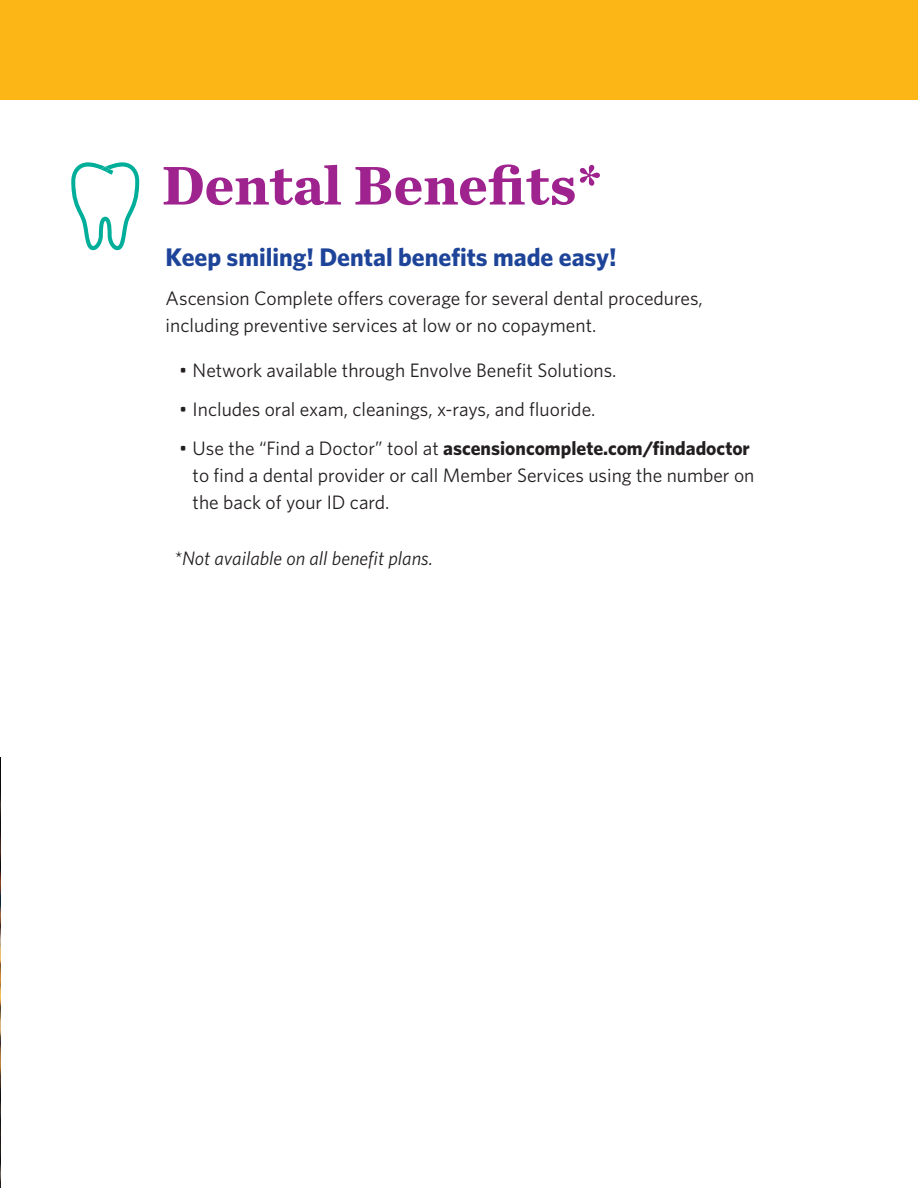
<style>
.page{position:relative;width:918px;height:1188px;background:#fff}
.page>*{position:absolute;margin:0;border:0;box-sizing:border-box;transform-origin:0 0}
.t1{font:700 57px "Chronicle Text G1";color:#9f238e}
.t2{font:700 25.5px "Whitney";color:#1e4499}
.t3{font:19.5px/27px "Whitney";color:#231f20}
.t4{font:italic 19.5px "Whitney";color:#231f20}
.s1{font-weight:700}
</style>
<div class="page">
<svg style="left:71px;top:162px;width:68px;height:88px"></svg>
<img style="left:0;top:757px;width:1px;height:431px">
<div style="left:0;top:0;width:918px;height:100px;background:#fcb615"></div>
<h2 class="t1" style="left:162px;top:139px;width:441px">Dental Benefits*</h2>
<h3 class="t2" style="left:166px;top:240px;width:453px">Keep smiling! Dental benefits made easy!</h3>
<p class="t3" style="left:166px;top:284px;width:539px">Ascension Complete offers coverage for several dental procedures, including preventive services at low or no copayment.</p>
<p class="t3" style="left:179px;top:357px;width:439px">• Network available through Envolve Benefit Solutions.</p>
<p class="t3" style="left:179px;top:396px;width:418px">• Includes oral exam, cleanings, x-rays, and fluoride.</p>
<p class="t3" style="left:193px;top:435px;width:563px;text-indent:-13px">• Use the “Find a Doctor” tool at <span class="s1">ascensioncomplete.com/findadoctor </span>to find a dental provider or call Member Services using the number on the back of your ID card.</p>
<p class="t4" style="left:174px;top:545px;width:260px">*Not available on all benefit plans.</p>
</div>
